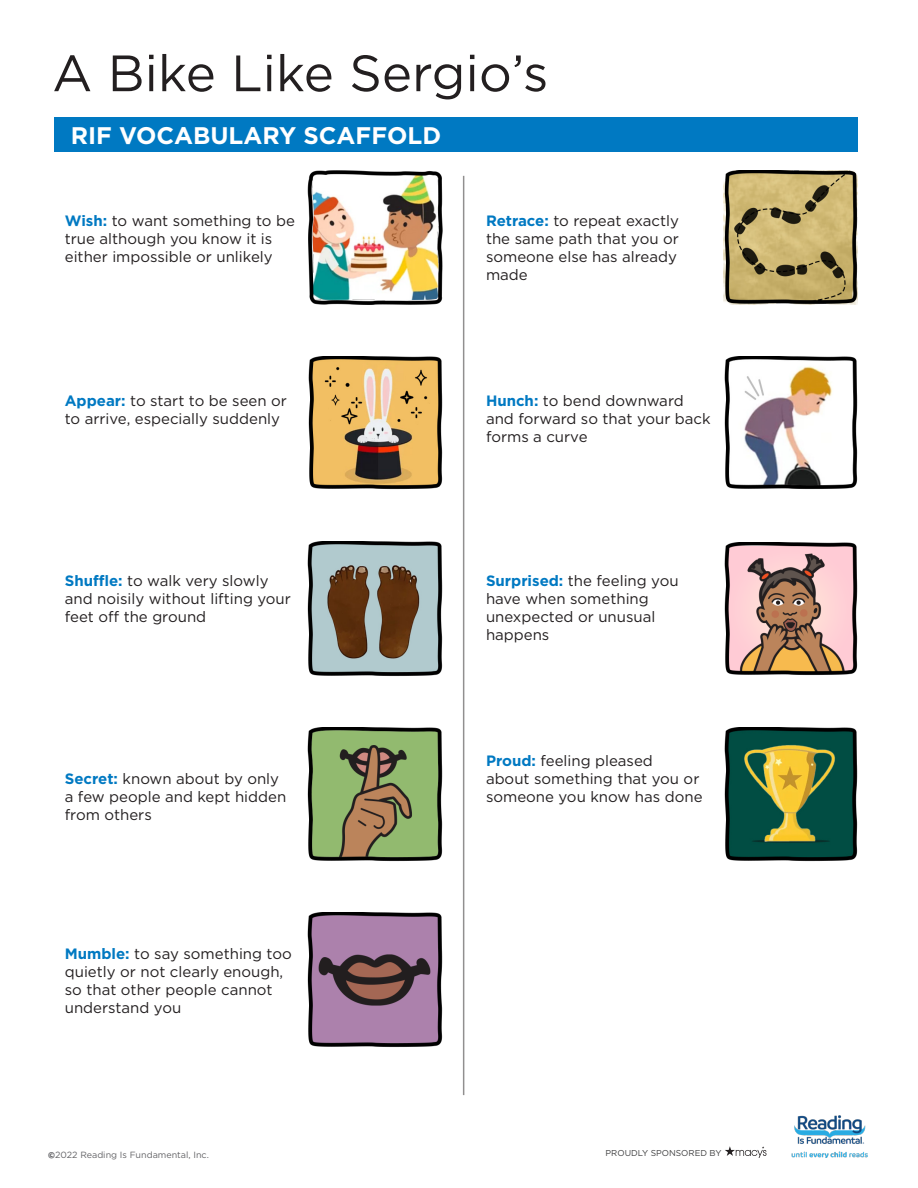
<style>
.page{position:relative;width:918px;height:1188px;background:#fff}
.page>*{position:absolute;margin:0;border:0;box-sizing:border-box;transform-origin:0 0}
.t1{font:51px "Gotham";color:#231f20}
.t2{font:700 24px "Gotham";color:#fff}
.t3{font:15px/18px "Gotham";color:#231f20}
.t4{font:9px "Gotham";color:#636366}
.t5{font:8.55px "Gotham";color:#3e3e3f}
.s1{font-weight:700;color:#0079c2}
.s2{font-family:"Branding";font-weight:700}
</style>
<div class="page">
<div style="left:54px;top:117px;width:804px;height:35px;background:#0079c2"></div>
<hr style="left:463px;top:176px;width:1px;height:919px;background:#231f20">
<img style="left:307px;top:171px;width:135px;height:133px">
<img style="left:723px;top:171px;width:135px;height:133px">
<img style="left:308px;top:356px;width:134px;height:134px">
<img style="left:724px;top:356px;width:134px;height:133px">
<img style="left:307px;top:541px;width:135px;height:135px">
<img style="left:724px;top:542px;width:134px;height:133px">
<img style="left:307px;top:727px;width:135px;height:134px">
<img style="left:724px;top:728px;width:134px;height:133px">
<img style="left:307px;top:913px;width:135px;height:134px">
<img style="left:791px;top:1115px;width:77px;height:43px">
<svg style="left:725px;top:1146px;width:42px;height:12px"></svg>
<p class="t1" style="left:52px;top:41px;width:498px">A Bike Like Sergio’s</p>
<p class="t2" style="left:71px;top:119px;width:372px">RIF VOCABULARY SCAFFOLD</p>
<p class="t3" style="left:65px;top:211px;width:232px"><span class="s1">Wish:</span> to want something to be true although you know it is either impossible or unlikely</p>
<p class="t3" style="left:65px;top:391px;width:224px"><span class="s1">Appear:</span> to start to be seen or to arrive, especially suddenly</p>
<p class="t3" style="left:486px;top:211px;width:194px"><span class="s1">Retrace:</span> to repeat exactly the same path that you or someone else has already made</p>
<p class="t3" style="left:486px;top:391px;width:226px"><span class="s1">Hunch:</span> to bend downward and forward so that your back forms a curve</p>
<p class="t3" style="left:65px;top:571px;width:228px"><span class="s1">Shuffle:</span> to walk very slowly and noisily without lifting your feet off the ground</p>
<p class="t3" style="left:65px;top:769px;width:223px"><span class="s1">Secret:</span> known about by only a few people and kept hidden from others</p>
<p class="t3" style="left:65px;top:944px;width:229px"><span class="s1">Mumble:</span> to say something too quietly or not clearly enough, so that other people cannot understand you</p>
<p class="t3" style="left:486px;top:571px;width:194px"><span class="s1">Surprised:</span> the feeling you have when something unexpected or unusual happens</p>
<p class="t3" style="left:486px;top:751px;width:218px"><span class="s1">Proud:</span> feeling pleased<br>about something that you or someone you know has done</p>
<p class="t4" style="left:48px;top:1149px;width:162px"><span class="s2">©</span>2022 Reading Is Fundamental, Inc.</p>
<p class="t5" style="left:606px;top:1147px;width:118px">PROUDLY SPONSORED BY</p>
</div>
